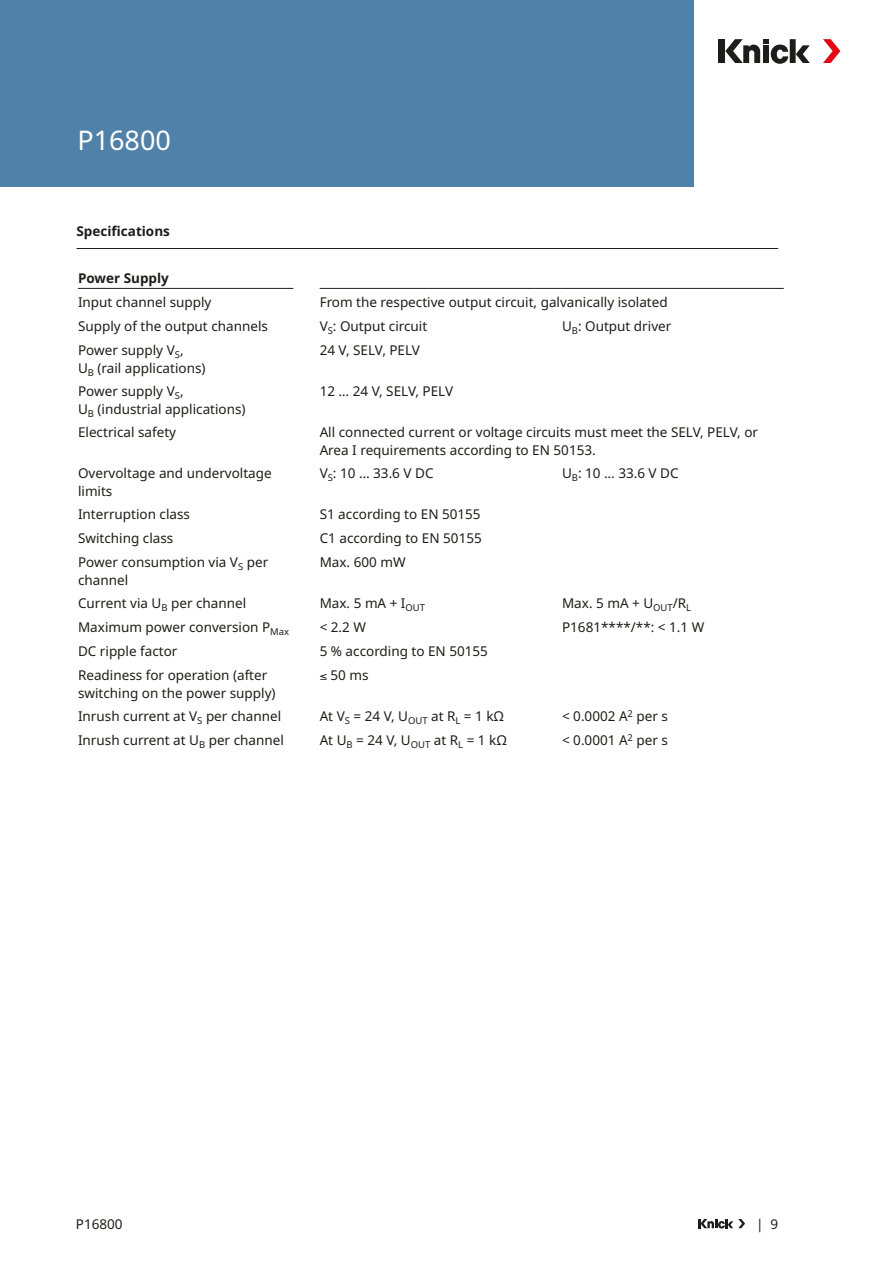
<style>
.page{position:relative;width:893px;height:1263px;background:#fff}
.page>*{position:absolute;margin:0;border:0;box-sizing:border-box;transform-origin:0 0}
.Headline{font:27px "Noto Sans";color:#fff}
.Tabelle{font:13.5px/18px "Noto Sans";color:#1d1d1b}
.Tabelle_Headline{font:700 13.5px "Noto Sans";color:#1d1d1b}
.Zwischenüberschrift{font:700 13.5px "Noto Sans";color:#1d1d1b}
</style>
<div class="page">
<div style="left:0;top:0;width:693px;height:187px;background:#5081a9"></div>
<div style="left:719px;top:39px;width:6px;height:24px;background:#1d1d1b"></div>
<div style="left:790px;top:39px;width:6px;height:24px;background:#1d1d1b"></div>
<svg style="left:796px;top:45px;width:14px;height:18px"></svg>
<svg style="left:725px;top:39px;width:63px;height:25px"></svg>
<svg style="left:823px;top:39px;width:17px;height:24px"></svg>
<svg style="left:698px;top:1219px;width:47px;height:9px"></svg>
<hr style="left:77px;top:248px;width:701px;height:1px;background:#1d1d1b">
<hr style="left:78px;top:288px;width:215px;height:1px;background:#1d1d1b">
<hr style="left:320px;top:288px;width:107px;height:1px;background:#1d1d1b">
<hr style="left:427px;top:288px;width:109px;height:1px;background:#1d1d1b">
<svg style="left:536px;top:288px;width:25px;height:1px"></svg>
<hr style="left:561px;top:288px;width:109px;height:1px;background:#1d1d1b">
<hr style="left:670px;top:288px;width:114px;height:1px;background:#1d1d1b">
<p class="Headline" style="left:77px;top:121px;width:95px">P16800</p>
<p class="Tabelle_Headline" style="left:77px;top:221px;width:95px">Specifications</p>
<p class="Zwischenüberschrift" style="left:78px;top:269px;width:92px">Power Supply</p>
<p class="Tabelle" style="left:78px;top:293px;width:135px">Input channel supply</p>
<p class="Tabelle" style="left:320px;top:293px;width:350px">From the respective output circuit, galvanically isolated</p>
<p class="Tabelle" style="left:78px;top:317px;width:191px">Supply of the output channels</p>
<p class="Tabelle" style="left:320px;top:317px;width:109px">V<sub>S</sub>: Output circuit</p>
<p class="Tabelle" style="left:562px;top:317px;width:111px">U<sub>B</sub>: Output driver</p>
<p class="Tabelle" style="left:78px;top:341px;width:129px">Power supply V<sub>S</sub>,<br>U<sub>B</sub> (rail applications)</p>
<p class="Tabelle" style="left:320px;top:341px;width:102px">24 V, SELV, PELV</p>
<p class="Tabelle" style="left:78px;top:382px;width:169px">Power supply V<sub>S</sub>,<br>U<sub>B</sub> (industrial applications)</p>
<p class="Tabelle" style="left:320px;top:382px;width:135px">12 … 24 V, SELV, PELV</p>
<p class="Tabelle" style="left:78px;top:423px;width:100px">Electrical safety</p>
<p class="Tabelle" style="left:320px;top:423px;width:440px">All connected current or voltage circuits must meet the SELV, PELV, or<br>Area I requirements according to EN 50153.</p>
<p class="Tabelle" style="left:78px;top:464px;width:195px">Overvoltage and undervoltage limits</p>
<p class="Tabelle" style="left:320px;top:464px;width:115px">V<sub>S</sub>: 10 … 33.6 V DC</p>
<p class="Tabelle" style="left:562px;top:464px;width:118px">U<sub>B</sub>: 10 … 33.6 V DC</p>
<p class="Tabelle" style="left:78px;top:505px;width:114px">Interruption class</p>
<p class="Tabelle" style="left:320px;top:505px;width:163px">S1 according to EN 50155</p>
<p class="Tabelle" style="left:78px;top:529px;width:97px">Switching class</p>
<p class="Tabelle" style="left:320px;top:529px;width:164px">C1 according to EN 50155</p>
<p class="Tabelle" style="left:78px;top:553px;width:192px">Power consumption via V<sub>S</sub> per channel</p>
<p class="Tabelle" style="left:320px;top:553px;width:87px">Max. 600 mW</p>
<p class="Tabelle" style="left:78px;top:594px;width:170px">Current via U<sub>B</sub> per channel</p>
<p class="Tabelle" style="left:320px;top:594px;width:107px">Max. 5 mA + I<sub>OUT</sub></p>
<p class="Tabelle" style="left:562px;top:594px;width:131px">Max. 5 mA + U<sub>OUT</sub>/R<sub>L</sub></p>
<p class="Tabelle" style="left:78px;top:618px;width:213px">Maximum power conversion P<sub>Max</sub></p>
<p class="Tabelle" style="left:320px;top:618px;width:48px">&lt; 2.2 W</p>
<p class="Tabelle" style="left:562px;top:618px;width:144px">P1681****/**: &lt; 1.1 W</p>
<p class="Tabelle" style="left:78px;top:642px;width:101px">DC ripple factor</p>
<p class="Tabelle" style="left:320px;top:642px;width:170px">5 % according to EN 50155</p>
<p class="Tabelle" style="left:78px;top:666px;width:199px">Readiness for operation (after switching on the power supply)</p>
<p class="Tabelle" style="left:320px;top:666px;width:50px">≤ 50 ms</p>
<p class="Tabelle" style="left:78px;top:707px;width:205px">Inrush current at V<sub>S</sub> per channel</p>
<p class="Tabelle" style="left:320px;top:707px;width:186px">At V<sub>S</sub> = 24 V, U<sub>OUT</sub> at R<sub>L</sub> = 1 kΩ</p>
<p class="Tabelle" style="left:562px;top:707px;width:107px">&lt; 0.0002 A<sup>2</sup> per s</p>
<p class="Tabelle" style="left:78px;top:731px;width:207px">Inrush current at U<sub>B</sub> per channel</p>
<p class="Tabelle" style="left:320px;top:731px;width:189px">At U<sub>B</sub> = 24 V, U<sub>OUT</sub> at R<sub>L</sub> = 1 kΩ</p>
<p class="Tabelle" style="left:562px;top:731px;width:107px">&lt; 0.0001 A<sup>2</sup> per s</p>
<p class="Tabelle" style="left:76px;top:1215px;width:48px">P16800</p>
<p class="Tabelle" style="left:756px;top:1215px;width:24px">| 9</p>
</div>
